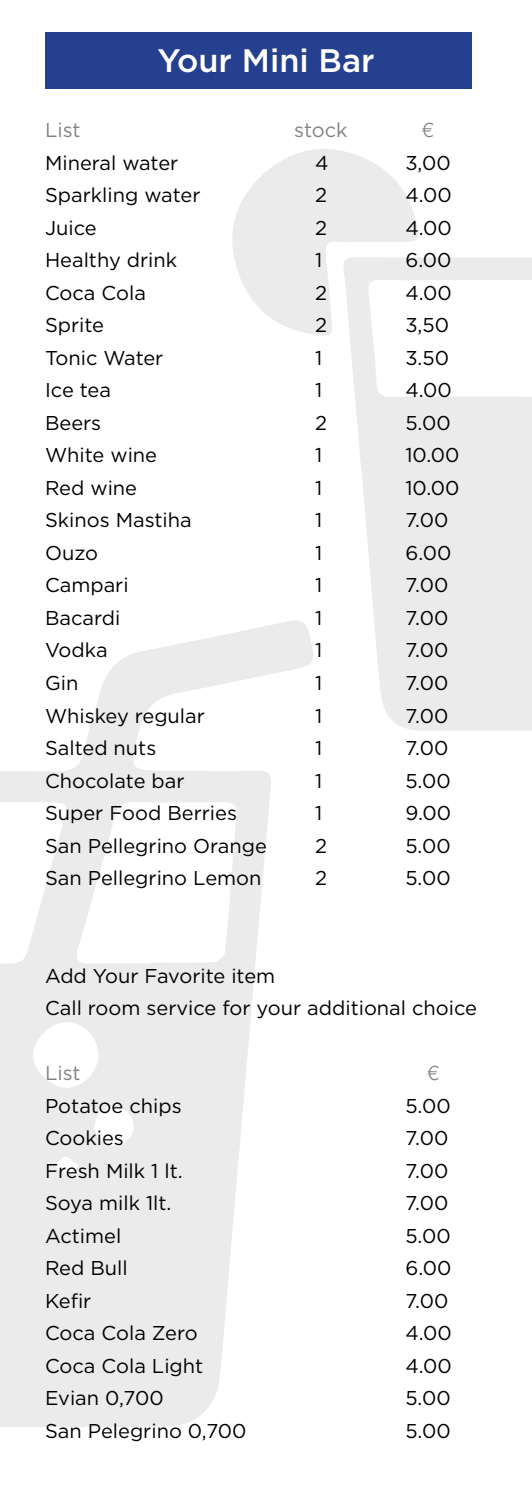
<style>
.page{position:relative;width:532px;height:1489px;background:#fff}
.page>*{position:absolute;margin:0;border:0;box-sizing:border-box;transform-origin:0 0}
.t1{font:500 32.5px "Gotham";color:#fff}
.t2{font:20px/32.5px "Gotham";color:#000}
.t3{font:20px "Gotham";color:#808285}
.t4{font:300 20px "Helvetica Neue";color:#808285}
</style>
<div class="page">
<svg style="left:350px;top:257px;width:181px;height:474px;fill:#ebebec"></svg>
<svg style="left:232px;top:149px;width:187px;height:187px;fill:#ebebec"></svg>
<svg style="left:0;top:620px;width:313px;height:806px;fill:#ebebec"></svg>
<div style="left:45px;top:32px;width:426px;height:57px;background:#25408f"></div>
<h1 class="t1" style="left:157px;top:42px;width:219px">Your Mini Bar</h1>
<p class="t3" style="left:45px;top:119px;width:37px">List</p>
<p class="t3" style="left:294px;top:119px;width:55px">stock</p>
<p class="t4" style="left:422px;top:114px;width:13px">€</p>
<p class="t2" style="left:45px;top:146px;width:135px">Mineral water</p>
<p class="t2" style="left:315px;top:146px;width:15px">4</p>
<p class="t2" style="left:405px;top:146px;width:47px">3,00</p>
<p class="t2" style="left:45px;top:178px;width:157px">Sparkling water</p>
<p class="t2" style="left:315px;top:178px;width:13px">2</p>
<p class="t2" style="left:405px;top:178px;width:48px">4.00</p>
<p class="t2" style="left:45px;top:211px;width:53px">Juice</p>
<p class="t2" style="left:315px;top:211px;width:13px">2</p>
<p class="t2" style="left:405px;top:211px;width:48px">4.00</p>
<p class="t2" style="left:45px;top:243px;width:134px">Healthy drink</p>
<p class="t2" style="left:315px;top:243px;width:9px">1</p>
<p class="t2" style="left:405px;top:243px;width:48px">6.00</p>
<p class="t2" style="left:45px;top:276px;width:102px">Coca Cola</p>
<p class="t2" style="left:315px;top:276px;width:13px">2</p>
<p class="t2" style="left:405px;top:276px;width:48px">4.00</p>
<p class="t2" style="left:45px;top:308px;width:61px">Sprite</p>
<p class="t2" style="left:315px;top:308px;width:13px">2</p>
<p class="t2" style="left:405px;top:308px;width:45px">3,50</p>
<p class="t2" style="left:45px;top:341px;width:120px">Tonic Water</p>
<p class="t2" style="left:315px;top:341px;width:9px">1</p>
<p class="t2" style="left:405px;top:341px;width:45px">3.50</p>
<p class="t2" style="left:45px;top:373px;width:67px">Ice tea</p>
<p class="t2" style="left:315px;top:373px;width:9px">1</p>
<p class="t2" style="left:405px;top:373px;width:48px">4.00</p>
<p class="t2" style="left:45px;top:406px;width:58px">Beers</p>
<p class="t2" style="left:315px;top:406px;width:13px">2</p>
<p class="t2" style="left:405px;top:406px;width:47px">5.00</p>
<p class="t2" style="left:45px;top:438px;width:113px">White wine</p>
<p class="t2" style="left:315px;top:438px;width:9px">1</p>
<p class="t2" style="left:405px;top:438px;width:56px">10.00</p>
<p class="t2" style="left:45px;top:471px;width:94px">Red wine</p>
<p class="t2" style="left:315px;top:471px;width:9px">1</p>
<p class="t2" style="left:405px;top:471px;width:56px">10.00</p>
<p class="t2" style="left:45px;top:503px;width:148px">Skinos Mastiha</p>
<p class="t2" style="left:315px;top:503px;width:9px">1</p>
<p class="t2" style="left:405px;top:503px;width:45px">7.00</p>
<p class="t2" style="left:45px;top:536px;width:55px">Ouzo</p>
<p class="t2" style="left:315px;top:536px;width:9px">1</p>
<p class="t2" style="left:405px;top:536px;width:48px">6.00</p>
<p class="t2" style="left:45px;top:568px;width:85px">Campari</p>
<p class="t2" style="left:315px;top:568px;width:9px">1</p>
<p class="t2" style="left:405px;top:568px;width:45px">7.00</p>
<p class="t2" style="left:45px;top:601px;width:77px">Bacardi</p>
<p class="t2" style="left:315px;top:601px;width:9px">1</p>
<p class="t2" style="left:405px;top:601px;width:45px">7.00</p>
<p class="t2" style="left:45px;top:633px;width:64px">Vodka</p>
<p class="t2" style="left:315px;top:633px;width:9px">1</p>
<p class="t2" style="left:405px;top:633px;width:45px">7.00</p>
<p class="t2" style="left:45px;top:666px;width:35px">Gin</p>
<p class="t2" style="left:315px;top:666px;width:9px">1</p>
<p class="t2" style="left:405px;top:666px;width:45px">7.00</p>
<p class="t2" style="left:45px;top:698px;width:161px">Whiskey regular</p>
<p class="t2" style="left:315px;top:698px;width:9px">1</p>
<p class="t2" style="left:405px;top:698px;width:45px">7.00</p>
<p class="t2" style="left:45px;top:731px;width:113px">Salted nuts</p>
<p class="t2" style="left:315px;top:731px;width:9px">1</p>
<p class="t2" style="left:405px;top:731px;width:45px">7.00</p>
<p class="t2" style="left:45px;top:763px;width:141px">Chocolate bar</p>
<p class="t2" style="left:315px;top:763px;width:9px">1</p>
<p class="t2" style="left:405px;top:763px;width:47px">5.00</p>
<p class="t2" style="left:45px;top:796px;width:193px">Super Food Berries</p>
<p class="t2" style="left:315px;top:796px;width:9px">1</p>
<p class="t2" style="left:405px;top:796px;width:47px">9.00</p>
<p class="t2" style="left:45px;top:828px;width:223px">San Pellegrino Orange</p>
<p class="t2" style="left:315px;top:828px;width:13px">2</p>
<p class="t2" style="left:405px;top:828px;width:47px">5.00</p>
<p class="t2" style="left:45px;top:861px;width:218px">San Pellegrino Lemon</p>
<p class="t2" style="left:315px;top:861px;width:13px">2</p>
<p class="t2" style="left:405px;top:861px;width:47px">5.00</p>
<p class="t2" style="left:45px;top:958px;width:433px">Add Your Favorite item<br>Call room service for your additional choice</p>
<p class="t3" style="left:45px;top:1061px;width:37px">List</p>
<p class="t4" style="left:427px;top:1056px;width:13px">€</p>
<p class="t2" style="left:45px;top:1088px;width:138px">Potatoe chips</p>
<p class="t2" style="left:405px;top:1088px;width:47px">5.00</p>
<p class="t2" style="left:45px;top:1121px;width:80px">Cookies</p>
<p class="t2" style="left:405px;top:1121px;width:45px">7.00</p>
<p class="t2" style="left:45px;top:1153px;width:139px">Fresh Milk 1 lt.</p>
<p class="t2" style="left:405px;top:1153px;width:45px">7.00</p>
<p class="t2" style="left:45px;top:1186px;width:128px">Soya milk 1lt.</p>
<p class="t2" style="left:405px;top:1186px;width:45px">7.00</p>
<p class="t2" style="left:45px;top:1218px;width:78px">Actimel</p>
<p class="t2" style="left:405px;top:1218px;width:47px">5.00</p>
<p class="t2" style="left:45px;top:1251px;width:84px">Red Bull</p>
<p class="t2" style="left:405px;top:1251px;width:48px">6.00</p>
<p class="t2" style="left:45px;top:1283px;width:48px">Kefir</p>
<p class="t2" style="left:405px;top:1283px;width:45px">7.00</p>
<p class="t2" style="left:45px;top:1316px;width:154px">Coca Cola Zero</p>
<p class="t2" style="left:405px;top:1316px;width:48px">4.00</p>
<p class="t2" style="left:45px;top:1348px;width:160px">Coca Cola Light</p>
<p class="t2" style="left:405px;top:1348px;width:48px">4.00</p>
<p class="t2" style="left:45px;top:1381px;width:120px">Evian 0,700</p>
<p class="t2" style="left:405px;top:1381px;width:47px">5.00</p>
<p class="t2" style="left:45px;top:1413px;width:203px">San Pelegrino 0,700</p>
<p class="t2" style="left:405px;top:1413px;width:47px">5.00</p>
</div>
